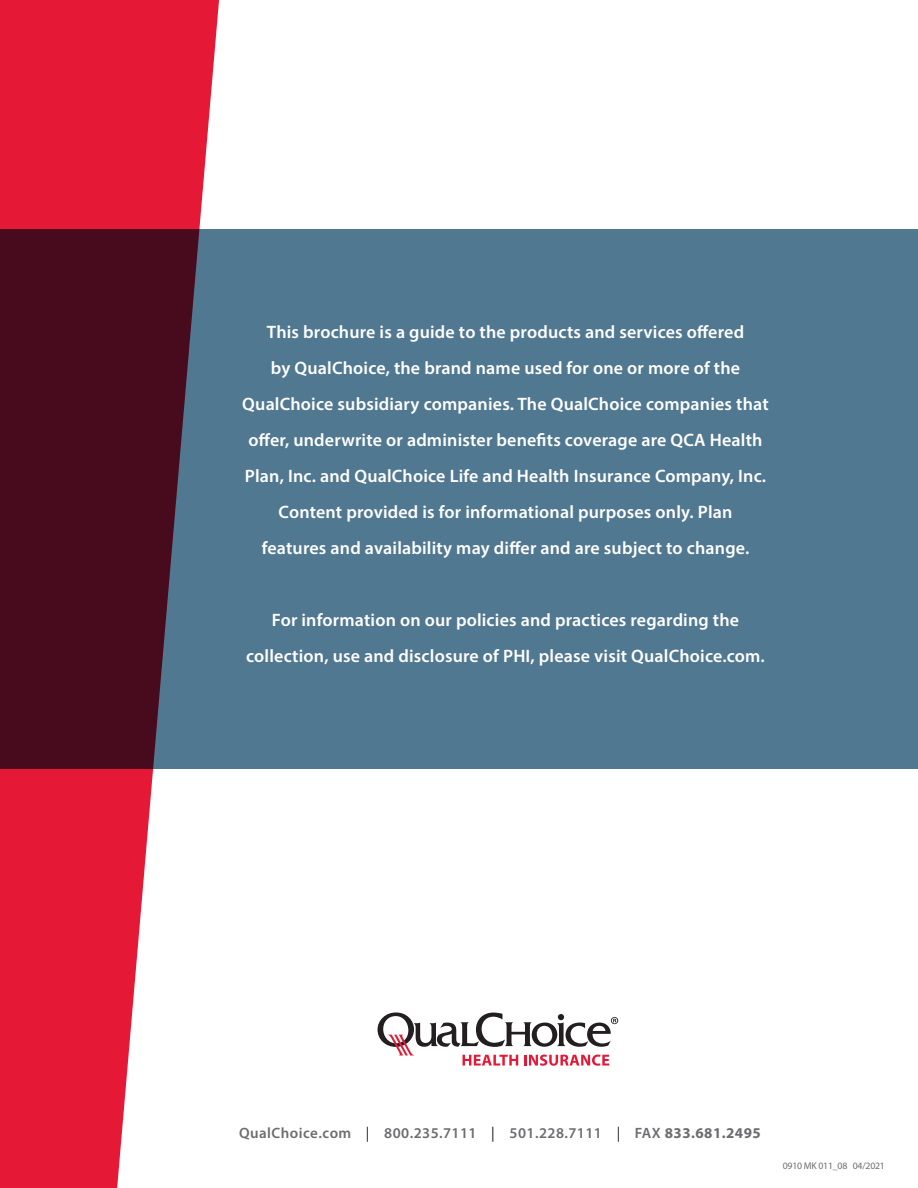
<style>
.page{position:relative;width:918px;height:1188px;background:#fff}
.page>*{position:absolute;margin:0;border:0;box-sizing:border-box;transform-origin:0 0}
.t1{font:600 18px/36px "Myriad Pro";letter-spacing:.01em;color:#fff;text-align:center}
.t2{font:600 15px "Myriad Pro";letter-spacing:.03em;color:#6c6d70}
.t3{font:700 15px "Myriad Pro";letter-spacing:.03em;color:#6c6d70}
.t4{font:9.75px "Myriad Pro";letter-spacing:-.02em;color:#6c6d70}
.s1{font-weight:400;color:#231f20}
.s2{font-weight:600}
</style>
<div class="page">
<div style="left:0;top:230px;width:918px;height:540px;background:#517891"></div>
<svg style="left:0;top:0;width:220px;height:1188px"></svg>
<svg style="left:378px;top:1012px;width:240px;height:54px"></svg>
<p class="t1" style="left:242px;top:314px;width:528px">This brochure is a guide to the products and services offered<br>by QualChoice, the brand name used for one or more of the QualChoice subsidiary companies. The QualChoice companies that offer, underwrite or administer benefits coverage are QCA Health Plan, Inc. and QualChoice Life and Health Insurance Company, Inc.<br>Content provided is for informational purposes only. Plan<br>features and availability may differ and are subject to change.</p>
<p class="t1" style="left:246px;top:602px;width:520px">For information on our policies and practices regarding the collection, use and disclosure of PHI, please visit QualChoice.com.</p>
<p class="t2" style="left:239px;top:1124px;width:132px">QualChoice.com <span class="s1">|</span></p>
<p class="t2" style="left:384px;top:1124px;width:112px">800.235.7111 <span class="s1">|</span></p>
<p class="t2" style="left:510px;top:1124px;width:112px">501.228.7111 <span class="s1">|</span></p>
<p class="t3" style="left:635px;top:1123px;width:127px"><span class="s2">FAX</span> 833.681.2495</p>
<p class="t4" style="left:783px;top:1160px;width:104px">0910 MK 011_08 04/2021</p>
</div>
